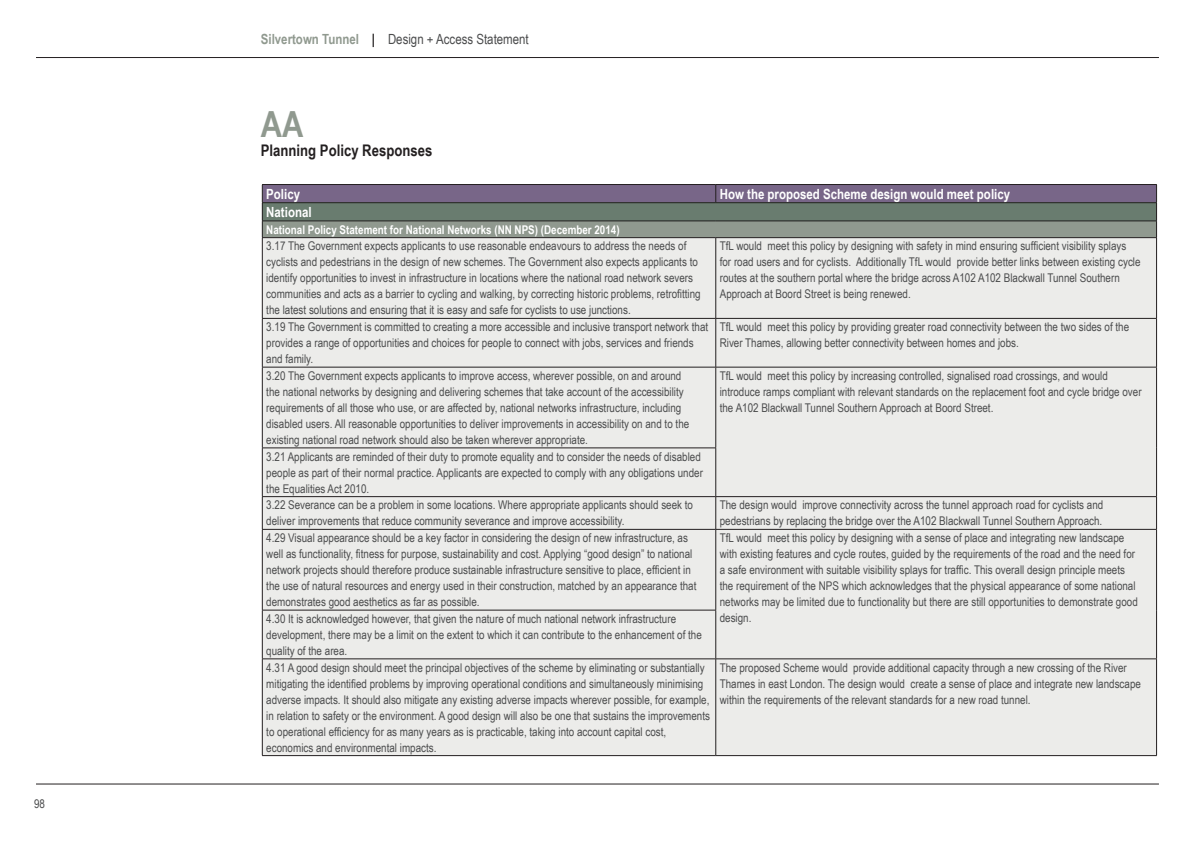
<style>
.page{position:relative;width:1191px;height:842px;background:#fff}
.page>*{position:absolute;margin:0;border:0;box-sizing:border-box;transform-origin:0 0}
.chapter_number{font:700 36px "Arial Narrow";color:#90998f}
.chapter_name{font:700 16px "Arial Narrow";color:#231f20}
.body{font:700 14px "Arial Narrow";color:#fff}
.t1{font:14px "Arial Narrow";color:#4b4c4d}
.sub_title{font:700 14px "Arial Narrow";color:#fff}
.table_txt{font:12px/16px "Arial Narrow";color:#4b4c4d}
.sub_title-2{font:700 12px "Arial Narrow";color:#fff}
.body-2{font:12px "Arial Narrow";color:#4b4c4d}
.s1{font-weight:700;color:#90998f}
.s2{font-weight:700;color:#231f20}
</style>
<div class="page">
<hr style="left:36px;top:784px;width:1123px;height:1px;background:#231f20">
<hr style="left:36px;top:57px;width:1123px;height:1px;background:#231f20">
<div style="left:263px;top:238px;width:893px;height:517px;background:#ececea"></div>
<hr style="left:262px;top:184px;width:454px;height:1px;background:#231f20">
<hr style="left:716px;top:184px;width:440px;height:1px;background:#231f20">
<svg style="left:262px;top:185px;width:895px;height:52px;background:#777b7e"></svg>
<hr style="left:262px;top:202px;width:454px;height:1px;background:#231f20">
<hr style="left:716px;top:202px;width:440px;height:1px;background:#231f20">
<hr style="left:262px;top:237px;width:454px;height:1px;background:#231f20">
<hr style="left:262px;top:238px;width:1px;height:80px;background:#231f20">
<hr style="left:716px;top:237px;width:440px;height:1px;background:#231f20">
<hr style="left:715px;top:238px;width:1px;height:80px;background:#231f20">
<hr style="left:1156px;top:238px;width:1px;height:80px;background:#231f20">
<hr style="left:262px;top:318px;width:454px;height:1px;background:#231f20">
<hr style="left:262px;top:319px;width:1px;height:48px;background:#231f20">
<hr style="left:716px;top:318px;width:440px;height:1px;background:#231f20">
<hr style="left:715px;top:319px;width:1px;height:48px;background:#231f20">
<hr style="left:1156px;top:319px;width:1px;height:48px;background:#231f20">
<hr style="left:262px;top:367px;width:454px;height:1px;background:#231f20">
<hr style="left:262px;top:367px;width:1px;height:81px;background:#231f20">
<hr style="left:716px;top:367px;width:440px;height:1px;background:#231f20">
<hr style="left:715px;top:367px;width:1px;height:81px;background:#231f20">
<hr style="left:1156px;top:367px;width:1px;height:81px;background:#231f20">
<hr style="left:1156px;top:448px;width:1px;height:48px;background:#231f20">
<hr style="left:262px;top:448px;width:454px;height:1px;background:#231f20">
<hr style="left:262px;top:448px;width:1px;height:48px;background:#231f20">
<hr style="left:715px;top:448px;width:1px;height:48px;background:#231f20">
<hr style="left:262px;top:496px;width:454px;height:1px;background:#231f20">
<hr style="left:262px;top:497px;width:1px;height:32px;background:#231f20">
<hr style="left:716px;top:496px;width:440px;height:1px;background:#231f20">
<hr style="left:715px;top:497px;width:1px;height:32px;background:#231f20">
<hr style="left:1156px;top:497px;width:1px;height:32px;background:#231f20">
<hr style="left:262px;top:529px;width:454px;height:1px;background:#231f20">
<hr style="left:262px;top:530px;width:1px;height:80px;background:#231f20">
<hr style="left:716px;top:529px;width:440px;height:1px;background:#231f20">
<hr style="left:715px;top:530px;width:1px;height:80px;background:#231f20">
<hr style="left:1156px;top:530px;width:1px;height:80px;background:#231f20">
<hr style="left:1156px;top:610px;width:1px;height:49px;background:#231f20">
<hr style="left:262px;top:610px;width:454px;height:1px;background:#231f20">
<hr style="left:262px;top:610px;width:1px;height:49px;background:#231f20">
<hr style="left:715px;top:610px;width:1px;height:49px;background:#231f20">
<hr style="left:262px;top:659px;width:454px;height:1px;background:#231f20">
<hr style="left:262px;top:659px;width:1px;height:96px;background:#231f20">
<hr style="left:716px;top:659px;width:440px;height:1px;background:#231f20">
<hr style="left:715px;top:659px;width:1px;height:96px;background:#231f20">
<hr style="left:1156px;top:659px;width:1px;height:96px;background:#231f20">
<hr style="left:262px;top:755px;width:454px;height:1px;background:#231f20">
<hr style="left:716px;top:755px;width:440px;height:1px;background:#231f20">
<p class="body-2" style="left:34px;top:794px;width:12px">98</p>
<p class="t1" style="left:261px;top:29px;width:269px"><span class="s1">Silvertown Tunnel</span> <span class="s2">|</span> Design + Access Statement</p>
<p class="chapter_number" style="left:261px;top:97px;width:44px">AA</p>
<p class="chapter_name" style="left:261px;top:139px;width:173px">Planning Policy Responses</p>
<p class="body" style="left:266px;top:183px;width:35px">Policy</p>
<p class="body" style="left:720px;top:183px;width:292px">How the proposed Scheme design would meet policy</p>
<p class="sub_title" style="left:266px;top:201px;width:47px">National</p>
<p class="sub_title-2" style="left:266px;top:220px;width:355px">National Policy Statement for National Networks (NN NPS) (December 2014)</p>
<p class="table_txt" style="left:266px;top:238px;width:436px">3.17 The Government expects applicants to use reasonable endeavours to address the needs of cyclists and pedestrians in the design of new schemes. The Government also expects applicants to identify opportunities to invest in infrastructure in locations where the national road network severs communities and acts as a barrier to cycling and walking, by correcting historic problems, retrofitting the latest solutions and ensuring that it is easy and safe for cyclists to use junctions.</p>
<p class="table_txt" style="left:720px;top:238px;width:422px">TfL would meet this policy by designing with safety in mind ensuring sufficient visibility splays for road users and for cyclists. Additionally TfL would provide better links between existing cycle routes at the southern portal where the bridge across A102 A102 Blackwall Tunnel Southern Approach at Boord Street is being renewed.</p>
<p class="table_txt" style="left:266px;top:318px;width:443px">3.19 The Government is committed to creating a more accessible and inclusive transport network that provides a range of opportunities and choices for people to connect with jobs, services and friends and family.</p>
<p class="table_txt" style="left:720px;top:318px;width:411px">TfL would meet this policy by providing greater road connectivity between the two sides of the<br>River Thames, allowing better connectivity between homes and jobs.</p>
<p class="table_txt" style="left:266px;top:367px;width:424px">3.20 The Government expects applicants to improve access, wherever possible, on and around the national networks by designing and delivering schemes that take account of the accessibility requirements of all those who use, or are affected by, national networks infrastructure, including disabled users. All reasonable opportunities to deliver improvements in accessibility on and to the existing national road network should also be taken wherever appropriate.</p>
<p class="table_txt" style="left:720px;top:367px;width:423px">TfL would meet this policy by increasing controlled, signalised road crossings, and would introduce ramps compliant with relevant standards on the replacement foot and cycle bridge over the A102 Blackwall Tunnel Southern Approach at Boord Street.</p>
<p class="table_txt" style="left:266px;top:448px;width:438px">3.21 Applicants are reminded of their duty to promote equality and to consider the needs of disabled people as part of their normal practice. Applicants are expected to comply with any obligations under the Equalities Act 2010.</p>
<p class="table_txt" style="left:266px;top:497px;width:428px">3.22 Severance can be a problem in some locations. Where appropriate applicants should seek to deliver improvements that reduce community severance and improve accessibility.</p>
<p class="table_txt" style="left:720px;top:497px;width:385px">The design would improve connectivity across the tunnel approach road for cyclists and pedestrians by replacing the bridge over the A102 Blackwall Tunnel Southern Approach.</p>
<p class="table_txt" style="left:266px;top:529px;width:431px">4.29 Visual appearance should be a key factor in considering the design of new infrastructure, as well as functionality, fitness for purpose, sustainability and cost. Applying “good design” to national network projects should therefore produce sustainable infrastructure sensitive to place, efficient in the use of natural resources and energy used in their construction, matched by an appearance that demonstrates good aesthetics as far as possible.</p>
<p class="table_txt" style="left:720px;top:529px;width:419px">TfL would meet this policy by designing with a sense of place and integrating new landscape with existing features and cycle routes, guided by the requirements of the road and the need for a safe environment with suitable visibility splays for traffic. This overall design principle meets the requirement of the NPS which acknowledges that the physical appearance of some national networks may be limited due to functionality but there are still opportunities to demonstrate good</p>
<p class="table_txt" style="left:266px;top:610px;width:411px">4.30 It is acknowledged however, that given the nature of much national network infrastructure</p>
<p class="table_txt" style="left:720px;top:609px;width:33px">design.</p>
<p class="table_txt" style="left:266px;top:626px;width:437px">development, there may be a limit on the extent to which it can contribute to the enhancement of the quality of the area.</p>
<p class="table_txt" style="left:266px;top:659px;width:445px">4.31 A good design should meet the principal objectives of the scheme by eliminating or substantially mitigating the identified problems by improving operational conditions and simultaneously minimising adverse impacts. It should also mitigate any existing adverse impacts wherever possible, for example, in relation to safety or the environment. A good design will also be one that sustains the improvements to operational efficiency for as many years as is practicable, taking into account capital cost, economics and environmental impacts.</p>
<p class="table_txt" style="left:720px;top:659px;width:423px">The proposed Scheme would provide additional capacity through a new crossing of the River<br>Thames in east London. The design would create a sense of place and integrate new landscape within the requirements of the relevant standards for a new road tunnel.</p>
</div>
